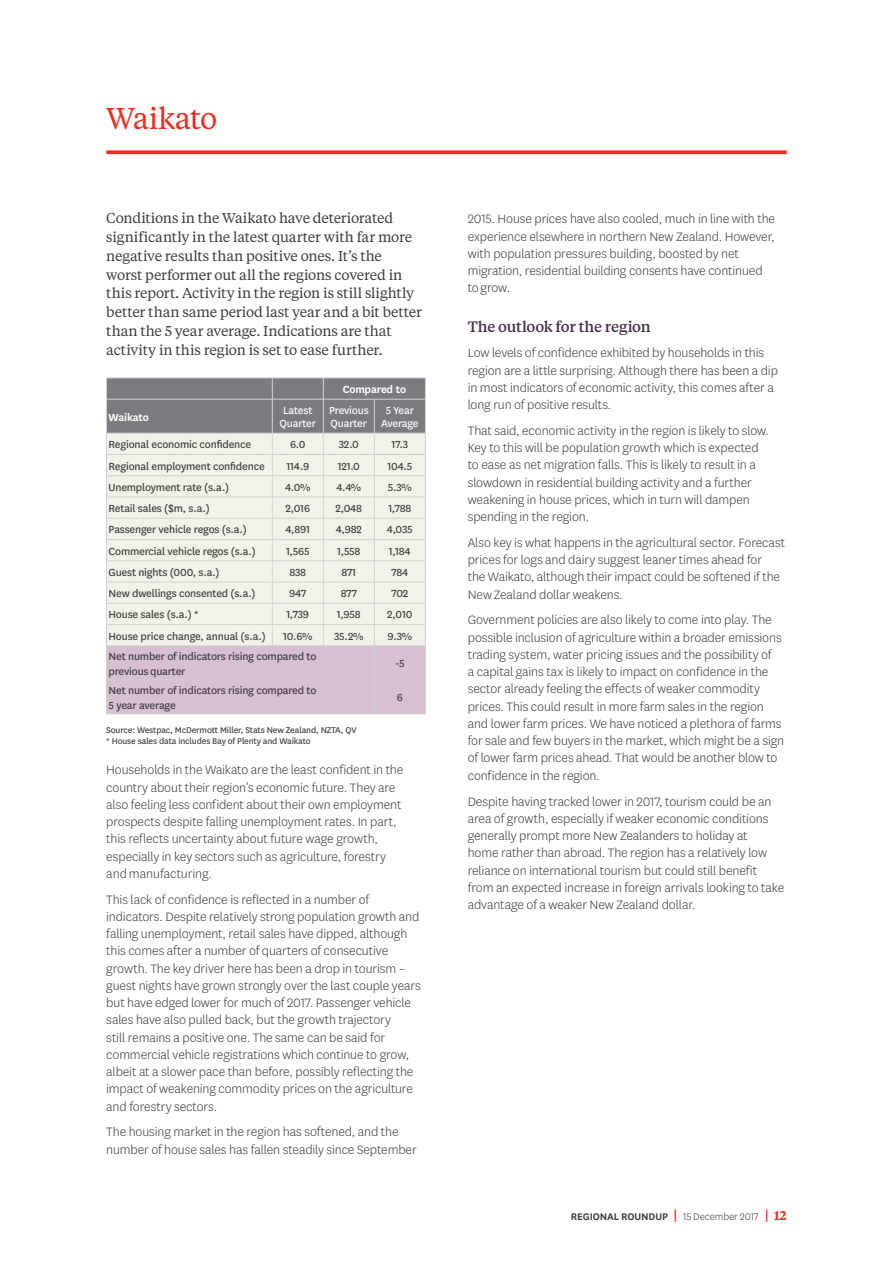
<style>
.page{position:relative;width:893px;height:1263px;background:#fff}
.page>*{position:absolute;margin:0;border:0;box-sizing:border-box;transform-origin:0 0}
.t1{font:30px "Tiempos Text";letter-spacing:-.02em;color:#ee2e22}
.t2{font:500 15px "Tiempos Text";letter-spacing:-.02em;color:#4b2d4e}
.t3{font:300 14.25px/17.2px "National LF";letter-spacing:-.01em;color:#3e3e3f}
.t4{font:14.25px/18.8px "Tiempos Text";letter-spacing:-.01em;color:#3e3e3f}
.t5{font:12px/14.4px "National LF";letter-spacing:-.015em;color:#3e3e3f}
.t6{font:12px/13.5px "National LF";letter-spacing:-.015em;color:#fff;text-align:center}
.t7{font:600 12px "National LF";letter-spacing:-.015em;color:#fff}
.t8{font:600 11.25px "National LF";letter-spacing:-.005em;color:#3e3e3f}
.t9{font:9.75px/11.7px "National LF";letter-spacing:-.015em;color:#3e3e3f}
.s1{font-family:"Tiempos Text";font-size:13.5px;color:#ee2e22}
.s2{font-weight:300}
.s3{font-family:"Tiempos Text";font-size:12.75px;color:#ee2e22}
</style>
<div class="page">
<svg style="left:106px;top:150px;width:681px;height:4px;background:#ef4338"></svg>
<hr style="left:106px;top:714px;width:166px;height:1px;background:#d1d2d4">
<hr style="left:272px;top:714px;width:51px;height:1px;background:#d1d2d4">
<hr style="left:323px;top:714px;width:51px;height:1px;background:#d1d2d4">
<hr style="left:374px;top:714px;width:52px;height:1px;background:#d1d2d4">
<svg style="left:106px;top:378px;width:320px;height:336px;background:#d8d3d3"></svg>
<hr style="left:106px;top:399px;width:166px;height:1px;background:#d1d2d4">
<hr style="left:106px;top:399px;width:1px;height:34px;background:#d1d2d4">
<hr style="left:106px;top:433px;width:166px;height:1px;background:#d1d2d4">
<hr style="left:272px;top:399px;width:51px;height:1px;background:#d1d2d4">
<hr style="left:272px;top:399px;width:1px;height:34px;background:#d1d2d4">
<hr style="left:272px;top:433px;width:51px;height:1px;background:#d1d2d4">
<hr style="left:323px;top:399px;width:51px;height:1px;background:#d1d2d4">
<hr style="left:323px;top:399px;width:1px;height:34px;background:#d1d2d4">
<hr style="left:323px;top:433px;width:51px;height:1px;background:#d1d2d4">
<hr style="left:374px;top:399px;width:52px;height:1px;background:#d1d2d4">
<hr style="left:374px;top:399px;width:1px;height:34px;background:#d1d2d4">
<hr style="left:425px;top:399px;width:1px;height:34px;background:#d1d2d4">
<hr style="left:374px;top:433px;width:52px;height:1px;background:#d1d2d4">
<h1 class="t1" style="left:106px;top:98px;width:113px">Waikato</h1>
<p class="t4" style="left:106px;top:208px;width:317px">Conditions in the Waikato have deteriorated significantly in the latest quarter with far more negative results than positive ones. It’s the<br>worst performer out all the regions covered in this report. Activity in the region is still slightly better than same period last year and a bit better than the 5 year average. Indications are that activity in this region is set to ease further.</p>
<p class="t7" style="left:343px;top:381px;width:65px">Compared to</p>
<p class="t7" style="left:109px;top:409px;width:42px">Waikato</p>
<p class="t6" style="left:280px;top:403px;width:38px">Latest<br>Quarter</p>
<p class="t6" style="left:329px;top:403px;width:41px;text-align:left">Previous<br>Quarter</p>
<p class="t6" style="left:381px;top:403px;width:39px">5 Year<br>Average</p>
<p class="t5" style="left:109px;top:437px;width:144px">Regional economic confidence</p>
<p class="t5" style="left:290px;top:437px;width:17px">6.0</p>
<p class="t5" style="left:339px;top:437px;width:22px">32.0</p>
<p class="t5" style="left:392px;top:437px;width:18px">17.3</p>
<p class="t5" style="left:109px;top:458px;width:158px">Regional employment confidence</p>
<p class="t5" style="left:286px;top:458px;width:24px">114.9</p>
<p class="t5" style="left:338px;top:458px;width:24px">121.0</p>
<p class="t5" style="left:387px;top:458px;width:27px">104.5</p>
<p class="t5" style="left:109px;top:479px;width:122px">Unemployment rate (s.a.)</p>
<p class="t5" style="left:285px;top:479px;width:27px">4.0%</p>
<p class="t5" style="left:336px;top:479px;width:26px">4.4%</p>
<p class="t5" style="left:388px;top:479px;width:25px">5.3%</p>
<p class="t5" style="left:109px;top:501px;width:103px">Retail sales ($m, s.a.)</p>
<p class="t5" style="left:285px;top:501px;width:26px">2,016</p>
<p class="t5" style="left:335px;top:501px;width:28px">2,048</p>
<p class="t5" style="left:388px;top:501px;width:25px">1,788</p>
<p class="t5" style="left:109px;top:522px;width:140px">Passenger vehicle regos (s.a.)</p>
<p class="t5" style="left:285px;top:522px;width:26px">4,891</p>
<p class="t5" style="left:336px;top:522px;width:28px">4,982</p>
<p class="t5" style="left:387px;top:522px;width:27px">4,035</p>
<p class="t5" style="left:109px;top:543px;width:149px">Commercial vehicle regos (s.a.)</p>
<p class="t5" style="left:286px;top:543px;width:25px">1,565</p>
<p class="t5" style="left:337px;top:543px;width:25px">1,558</p>
<p class="t5" style="left:389px;top:543px;width:23px">1,184</p>
<p class="t5" style="left:109px;top:564px;width:113px">Guest nights (000, s.a.)</p>
<p class="t5" style="left:289px;top:564px;width:18px">838</p>
<p class="t5" style="left:341px;top:564px;width:16px">871</p>
<p class="t5" style="left:391px;top:564px;width:18px">784</p>
<p class="t5" style="left:109px;top:586px;width:149px">New dwellings consented (s.a.)</p>
<p class="t5" style="left:289px;top:586px;width:19px">947</p>
<p class="t5" style="left:341px;top:586px;width:18px">877</p>
<p class="t5" style="left:391px;top:586px;width:18px">702</p>
<p class="t5" style="left:109px;top:607px;width:92px">House sales (s.a.) *</p>
<p class="t5" style="left:286px;top:607px;width:24px">1,739</p>
<p class="t5" style="left:337px;top:607px;width:26px">1,958</p>
<p class="t5" style="left:387px;top:607px;width:27px">2,010</p>
<p class="t5" style="left:109px;top:628px;width:159px">House price change, annual (s.a.)</p>
<p class="t5" style="left:283px;top:628px;width:31px">10.6%</p>
<p class="t5" style="left:334px;top:628px;width:31px">35.2%</p>
<p class="t5" style="left:387px;top:628px;width:26px">9.3%</p>
<p class="t5" style="left:109px;top:649px;width:209px">Net number of indicators rising compared to previous quarter</p>
<p class="t5" style="left:395px;top:656px;width:11px">-5</p>
<p class="t5" style="left:109px;top:683px;width:209px">Net number of indicators rising compared to<br>5 year average</p>
<p class="t5" style="left:397px;top:690px;width:8px">6</p>
<p class="t9" style="left:106px;top:723px;width:252px">Source: Westpac, McDermott Miller, Stats New Zealand, NZTA, QV * House sales data includes Bay of Plenty and Waikato</p>
<p class="t3" style="left:106px;top:761px;width:299px">Households in the Waikato are the least confident in the country about their region’s economic future. They are also feeling less confident about their own employment prospects despite falling unemployment rates. In part, this reflects uncertainty about future wage growth, especially in key sectors such as agriculture, forestry and manufacturing.</p>
<p class="t3" style="left:106px;top:890px;width:316px">This lack of confidence is reflected in a number of indicators. Despite relatively strong population growth and falling unemployment, retail sales have dipped, although this comes after a number of quarters of consecutive growth. The key driver here has been a drop in tourism – guest nights have grown strongly over the last couple years but have edged lower for much of 2017. Passenger vehicle sales have also pulled back, but the growth trajectory<br>still remains a positive one. The same can be said for commercial vehicle registrations which continue to grow, albeit at a slower pace than before, possibly reflecting the impact of weakening commodity prices on the agriculture and forestry sectors.</p>
<p class="t3" style="left:106px;top:1123px;width:312px">The housing market in the region has softened, and the number of house sales has fallen steadily since September</p>
<p class="t3" style="left:468px;top:210px;width:309px">2015. House prices have also cooled, much in line with the experience elsewhere in northern New Zealand. However, with population pressures building, boosted by net migration, residential building consents have continued to grow.</p>
<p class="t2" style="left:468px;top:316px;width:185px">The outlook for the region</p>
<p class="t3" style="left:468px;top:344px;width:312px">Low levels of confidence exhibited by households in this region are a little surprising. Although there has been a dip in most indicators of economic activity, this comes after a long run of positive results.</p>
<p class="t3" style="left:468px;top:421px;width:303px">That said, economic activity in the region is likely to slow.<br>Key to this will be population growth which is expected to ease as net migration falls. This is likely to result in a slowdown in residential building activity and a further weakening in house prices, which in turn will dampen spending in the region.</p>
<p class="t3" style="left:468px;top:533px;width:319px">Also key is what happens in the agricultural sector. Forecast prices for logs and dairy suggest leaner times ahead for<br>the Waikato, although their impact could be softened if the New Zealand dollar weakens.</p>
<p class="t3" style="left:468px;top:611px;width:318px">Government policies are also likely to come into play. The possible inclusion of agriculture within a broader emissions trading system, water pricing issues and the possibility of<br>a capital gains tax is likely to impact on confidence in the sector already feeling the effects of weaker commodity prices. This could result in more farm sales in the region and lower farm prices. We have noticed a plethora of farms for sale and few buyers in the market, which might be a sign of lower farm prices ahead. That would be another blow to confidence in the region.</p>
<p class="t3" style="left:468px;top:792px;width:318px">Despite having tracked lower in 2017, tourism could be an area of growth, especially if weaker economic conditions generally prompt more New Zealanders to holiday at<br>home rather than abroad. The region has a relatively low reliance on international tourism but could still benefit from an expected increase in foreign arrivals looking to take advantage of a weaker New Zealand dollar.</p>
<p class="t8" style="left:571px;top:1209px;width:217px">REGIONAL ROUNDUP <span class="s1">|</span> <span class="s2">15 December 2017</span> <span class="s1">|</span> <span class="s3">12</span></p>
</div>
